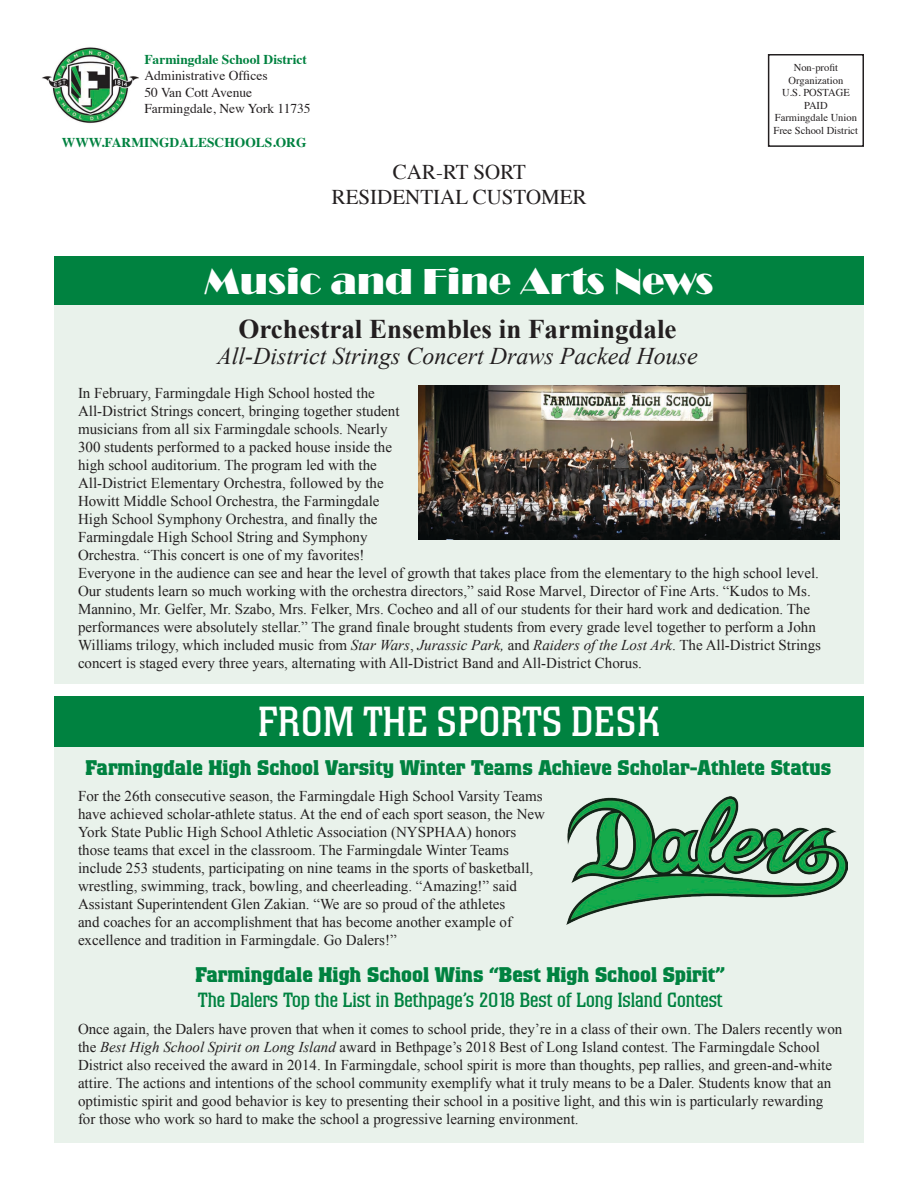
<style>
.page{position:relative;width:918px;height:1188px;background:#fff}
.page>*{position:absolute;margin:0;border:0;box-sizing:border-box;transform-origin:0 0}
.t1{font:41.55px "Colossalis";letter-spacing:.03em;color:#fff}
.t2{font:37.5px "Broadway D";color:#fff}
.t3{font:700 27px "Times New Roman";color:#231f20}
.t4{font:italic 24px "Times New Roman";color:#231f20}
.No_Spacing{font:700 21px "Colossalis";color:#008240}
.t5{font:21px "Times";color:#231f20}
.No_Spacing-2{font:20.4px "Colossalis";color:#008240}
.t6{font:15px/18px "Times New Roman";color:#231f20}
.t7{font:13.5px "Times";color:#231f20}
.t8{font:700 13.5px "Times";color:#008240}
.t9{font:10.5px "Times";color:#231f20}
.s1{font-style:italic}
</style>
<div class="page">
<div style="left:54px;top:700px;width:810px;height:443px;background:#e9f2eb"></div>
<div style="left:54px;top:278px;width:810px;height:406px;background:#e9f2eb"></div>
<div style="left:54px;top:257px;width:810px;height:48px;background:#008240"></div>
<div style="left:54px;top:696px;width:810px;height:51px;background:#008240"></div>
<div style="left:768px;top:54px;width:96px;height:93px;border:2px solid #231f20"></div>
<img style="left:42px;top:47px;width:97px;height:77px">
<img style="left:418px;top:386px;width:422px;height:154px">
<img style="left:566px;top:796px;width:282px;height:128px">
<p class="t8" style="left:144px;top:47px;width:164px">Farmingdale School District</p>
<p class="t7" style="left:144px;top:63px;width:125px">Administrative Offices</p>
<p class="t7" style="left:144px;top:79px;width:109px">50 Van Cott Avenue</p>
<p class="t7" style="left:144px;top:96px;width:168px">Farmingdale, New York 11735</p>
<p class="t8" style="left:62px;top:129px;width:246px">WWW.FARMINGDALESCHOOLS.ORG</p>
<p class="t5" style="left:393px;top:152px;width:135px">CAR-RT SORT</p>
<p class="t5" style="left:332px;top:177px;width:256px">RESIDENTIAL CUSTOMER</p>
<p class="t2" style="left:204px;top:260px;width:511px">Music and Fine Arts News</p>
<p class="t9" style="left:794px;top:58px;width:46px">Non-profit</p>
<p class="t9" style="left:789px;top:70px;width:56px">Organization</p>
<p class="t9" style="left:782px;top:83px;width:69px">U.S. POSTAGE</p>
<p class="t9" style="left:804px;top:95px;width:25px">PAID</p>
<p class="t9" style="left:775px;top:108px;width:83px">Farmingdale Union</p>
<p class="t9" style="left:774px;top:121px;width:86px">Free School District</p>
<p class="t3" style="left:238px;top:310px;width:440px">Orchestral Ensembles in Farmingdale</p>
<p class="t4" style="left:217px;top:339px;width:482px">All-District Strings Concert Draws Packed House</p>
<p class="t6" style="left:78px;top:383px;width:745px">In February, Farmingdale High School hosted the<br>All-District Strings concert, bringing together student<br>musicians from all six Farmingdale schools. Nearly<br>300 students performed to a packed house inside the<br>high school auditorium. The program led with the<br>All-District Elementary Orchestra, followed by the<br>Howitt Middle School Orchestra, the Farmingdale<br>High School Symphony Orchestra, and finally the<br>Farmingdale High School String and Symphony<br>Orchestra. “This concert is one of my favorites!<br>Everyone in the audience can see and hear the level of growth that takes place from the elementary to the high school level.<br>Our students learn so much working with the orchestra directors,” said Rose Marvel, Director of Fine Arts. “Kudos to Ms.<br>Mannino, Mr. Gelfer, Mr. Szabo, Mrs. Felker, Mrs. Cocheo and all of our students for their hard work and dedication. The performances were absolutely stellar.” The grand finale brought students from every grade level together to perform a John Williams trilogy, which included music from <span class="s1">Star Wars</span>, <span class="s1">Jurassic Park,</span> and <span class="s1">Raiders of the Lost Ark</span>. The All-District Strings concert is staged every three years, alternating with All-District Band and All-District Chorus.</p>
<p class="t1" style="left:259px;top:698px;width:402px">FROM THE SPORTS DESK</p>
<p class="No_Spacing" style="left:85px;top:755px;width:748px">Farmingdale High School Varsity Winter Teams Achieve Scholar-Athlete Status</p>
<p class="t6" style="left:78px;top:787px;width:469px">For the 26th consecutive season, the Farmingdale High School Varsity Teams have achieved scholar-athlete status. At the end of each sport season, the New York State Public High School Athletic Association (NYSPHAA) honors those teams that excel in the classroom. The Farmingdale Winter Teams include 253 students, participating on nine teams in the sports of basketball, wrestling, swimming, track, bowling, and cheerleading. “Amazing!” said Assistant Superintendent Glen Zakian. “We are so proud of the athletes<br>and coaches for an accomplishment that has become another example of excellence and tradition in Farmingdale. Go Dalers!”</p>
<p class="No_Spacing" style="left:195px;top:962px;width:531px">Farmingdale High School Wins “Best High School Spirit”</p>
<p class="No_Spacing-2" style="left:198px;top:988px;width:526px">The Dalers Top the List in Bethpage’s 2018 Best of Long Island Contest</p>
<p class="t6" style="left:78px;top:1020px;width:766px">Once again, the Dalers have proven that when it comes to school pride, they’re in a class of their own. The Dalers recently won the <span class="s1">Best High School Spirit on Long Island</span> award in Bethpage’s 2018 Best of Long Island contest. The Farmingdale School District also received the award in 2014. In Farmingdale, school spirit is more than thoughts, pep rallies, and green-and-white attire. The actions and intentions of the school community exemplify what it truly means to be a Daler. Students know that an optimistic spirit and good behavior is key to presenting their school in a positive light, and this win is particularly rewarding for those who work so hard to make the school a progressive learning environment.</p>
</div>
